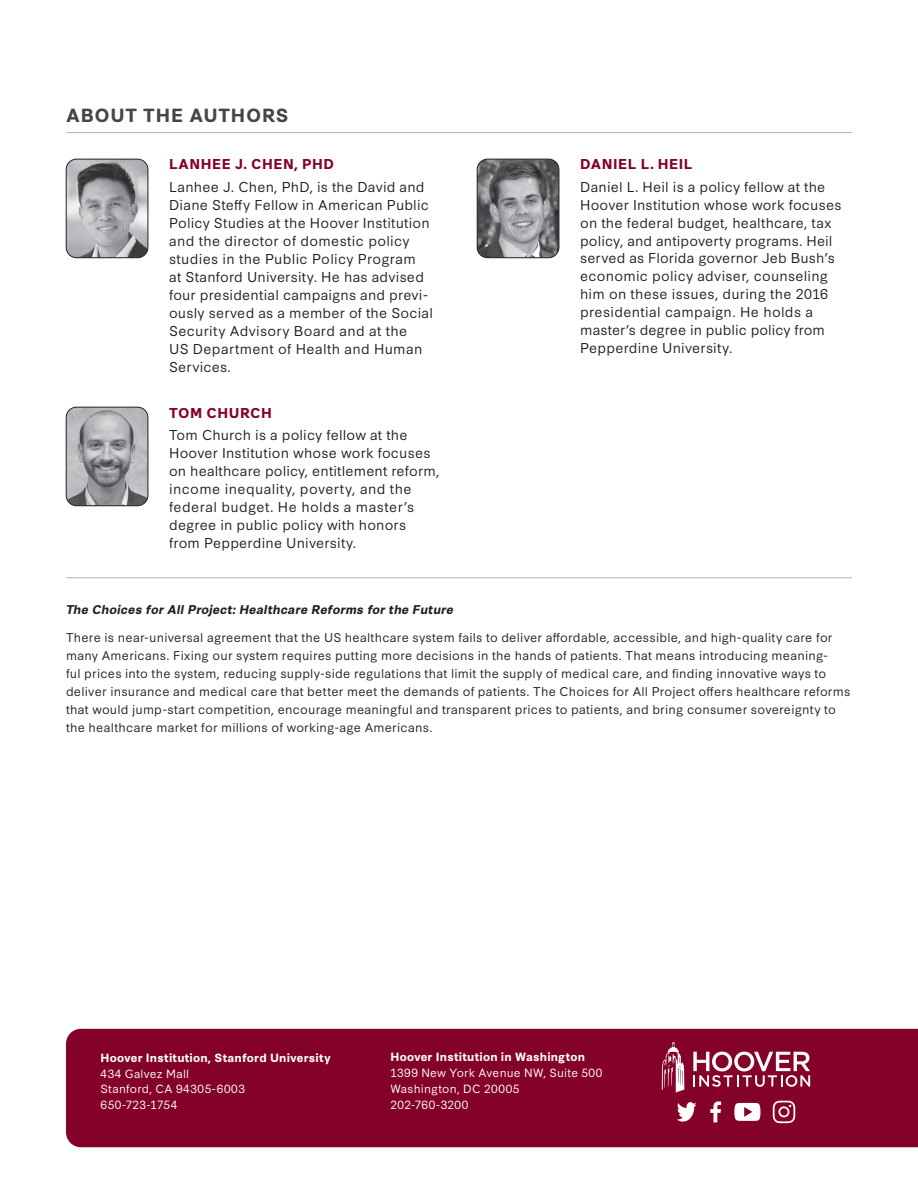
<style>
.page{position:relative;width:918px;height:1188px;background:#fff}
.page>*{position:absolute;margin:0;border:0;box-sizing:border-box;transform-origin:0 0}
.t1{font:700 18px "Synthese";letter-spacing:.04em;color:#454647}
.t2{font:13.5px/18px "Synthese";letter-spacing:.015em;color:#231f20}
.t3{font:700 13.5px "Synthese";letter-spacing:.04em;color:#840128}
.t4{font:12px/18px "Synthese";letter-spacing:.02em;color:#231f20}
.t5{font:italic 700 12px "Synthese";letter-spacing:.01em;color:#231f20}
.t6{font:11.25px/15.8px "Synthese";letter-spacing:.025em;color:#fff}
.t7{font:700 11.25px "Synthese";letter-spacing:.015em;color:#fff}
</style>
<div class="page">
<div style="left:66px;top:1029px;width:852px;height:118px;background:#840128"></div>
<svg style="left:693px;top:1052px;width:117px;height:35px"></svg>
<svg style="left:662px;top:1042px;width:22px;height:51px"></svg>
<svg style="left:677px;top:1102px;width:19px;height:20px"></svg>
<svg style="left:710px;top:1102px;width:11px;height:20px"></svg>
<svg style="left:773px;top:1101px;width:22px;height:22px"></svg>
<svg style="left:734px;top:1103px;width:27px;height:18px"></svg>
<img style="left:477px;top:159px;width:82px;height:99px">
<div style="left:477px;top:159px;width:82px;height:99px;border:1px solid #231f20;border-radius:10px"></div>
<img style="left:66px;top:159px;width:82px;height:99px">
<div style="left:66px;top:159px;width:82px;height:99px;border:1px solid #231f20;border-radius:10px"></div>
<img style="left:66px;top:407px;width:82px;height:99px">
<div style="left:66px;top:407px;width:82px;height:99px;border:1px solid #231f20;border-radius:10px"></div>
<hr style="left:66px;top:132px;width:786px;height:1px;background:#b6b7bb">
<hr style="left:66px;top:577px;width:786px;height:1px;background:#b6b7bb">
<h1 class="t1" style="left:66px;top:101px;width:224px">ABOUT THE AUTHORS</h1>
<p class="t3" style="left:169px;top:153px;width:166px">LANHEE J. CHEN, PHD</p>
<p class="t2" style="left:169px;top:176px;width:265px">Lanhee J. Chen, PhD, is the David and Diane Steffy Fellow in American Public Policy Studies at the Hoover Institution and the director of domestic policy studies in the Public Policy Program<br>at Stanford University. He has advised four presidential campaigns and previ&shy;ously served as a member of the Social Security Advisory Board and at the<br>US Department of Health and Human Services.</p>
<p class="t3" style="left:169px;top:402px;width:104px">TOM CHURCH</p>
<p class="t2" style="left:169px;top:425px;width:272px">Tom Church is a policy fellow at the Hoover Institution whose work focuses on healthcare policy, entitlement reform, income inequality, poverty, and the federal budget. He holds a master’s degree in public policy with honors from Pepperdine University.</p>
<p class="t3" style="left:580px;top:153px;width:114px">DANIEL L. HEIL</p>
<p class="t2" style="left:580px;top:176px;width:263px">Daniel L. Heil is a policy fellow at the Hoover Institution whose work focuses on the federal budget, healthcare, tax policy, and antipoverty programs. Heil served as Florida governor Jeb Bush’s economic policy adviser, counseling him on these issues, during the 2016 presidential campaign. He holds a master’s degree in public policy from Pepperdine University.</p>
<p class="t5" style="left:66px;top:600px;width:389px">The Choices for All Project: Healthcare Reforms for the Future</p>
<p class="t4" style="left:66px;top:628px;width:786px">There is near-universal agreement that the US healthcare system fails to deliver affordable, accessible, and high-quality care for many Americans. Fixing our system requires putting more decisions in the hands of patients. That means introducing meaning-<br>ful prices into the system, reducing supply-side regulations that limit the supply of medical care, and finding innovative ways to deliver insurance and medical care that better meet the demands of patients. The Choices for All Project offers healthcare reforms that would jump-start competition, encourage meaningful and transparent prices to patients, and bring consumer sovereignty to the healthcare market for millions of working-age Americans.</p>
<p class="t7" style="left:100px;top:1049px;width:232px">Hoover Institution, Stanford University</p>
<p class="t6" style="left:100px;top:1065px;width:146px">434 Galvez Mall<br>Stanford, CA 94305-6003<br>650-723-1754</p>
<p class="t7" style="left:390px;top:1048px;width:196px">Hoover Institution in Washington</p>
<p class="t6" style="left:390px;top:1064px;width:214px">1399 New York Avenue NW, Suite 500<br>Washington, DC 20005<br>202-760-3200</p>
</div>
